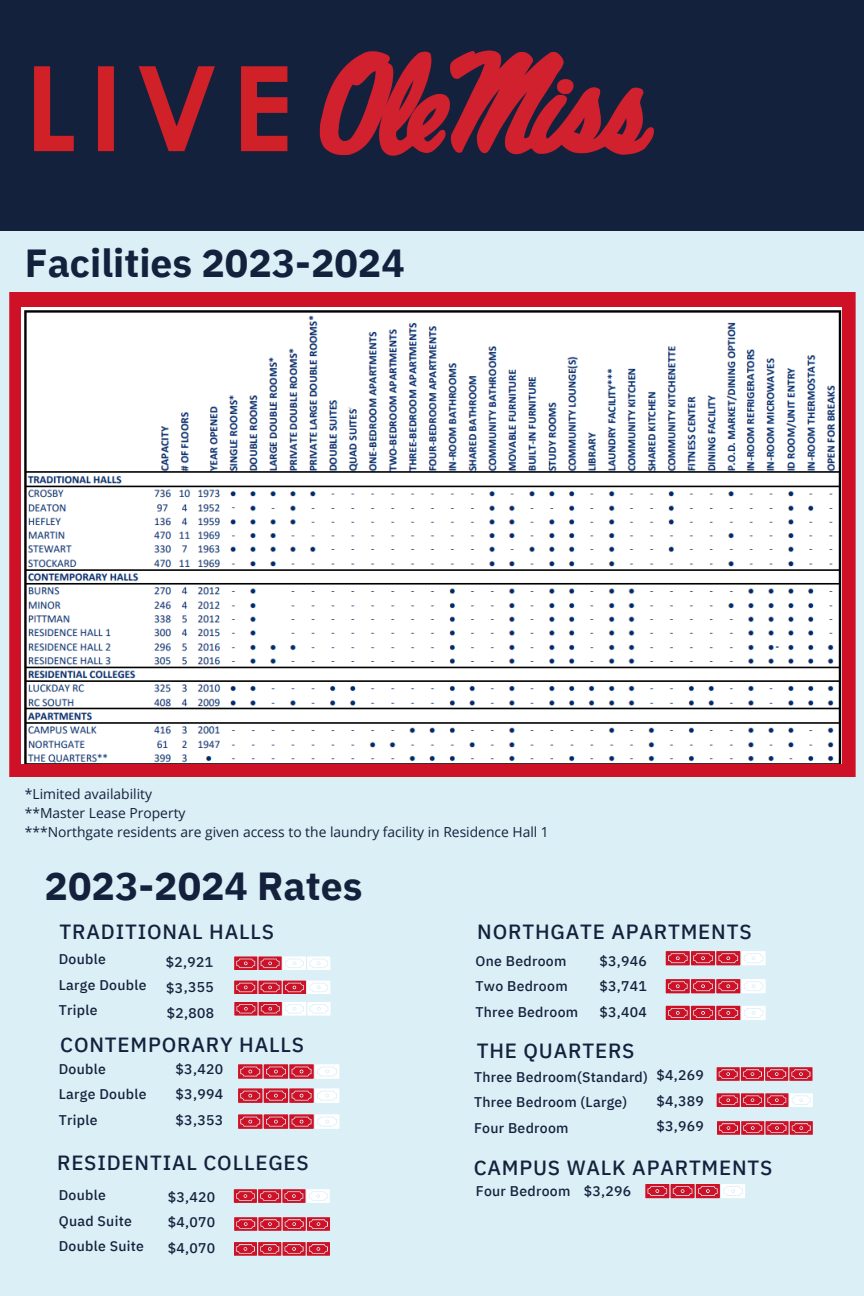
<style>
.page{position:relative;width:864px;height:1296px;background:#dbeff6}
.page>*{position:absolute;margin:0;border:0;box-sizing:border-box;transform-origin:0 0}
.t1{font:700 39.1px "IBM Plex Sans";color:#14213d}
.t2{font:500 20.5px "IBM Plex Sans";letter-spacing:.04em;color:#14213d}
.t3{font:500 14px "IBM Plex Sans";letter-spacing:.02em;color:#14213d}
.t4{font:13.85px "Open Sans";color:#14213d}
.t5{font:500 9.7px "IBM Plex Sans";color:#002868}
</style>
<div class="page">
<div style="left:0;top:0;width:864px;height:231px;background:#14213d"></div>
<img style="left:34px;top:50px;width:620px;height:106px">
<div style="left:9px;top:292px;width:847px;height:485px;background:#ce1126"></div>
<svg style="left:234px;top:956px;width:96px;height:14px"></svg>
<svg style="left:234px;top:981px;width:96px;height:13px"></svg>
<svg style="left:238px;top:1064px;width:101px;height:15px;background:#d96b79"></svg>
<svg style="left:238px;top:1088px;width:101px;height:15px;background:#da6b79"></svg>
<svg style="left:234px;top:1189px;width:96px;height:14px"></svg>
<svg style="left:234px;top:1217px;width:96px;height:14px"></svg>
<svg style="left:234px;top:1242px;width:96px;height:14px"></svg>
<svg style="left:666px;top:951px;width:100px;height:14px"></svg>
<svg style="left:666px;top:979px;width:100px;height:14px"></svg>
<svg style="left:666px;top:1006px;width:100px;height:14px"></svg>
<svg style="left:645px;top:1184px;width:100px;height:14px"></svg>
<svg style="left:234px;top:1002px;width:97px;height:14px"></svg>
<svg style="left:238px;top:1114px;width:101px;height:15px;background:#d96b79"></svg>
<svg style="left:717px;top:1121px;width:96px;height:14px"></svg>
<svg style="left:717px;top:1067px;width:96px;height:14px"></svg>
<svg style="left:717px;top:1093px;width:96px;height:14px"></svg>
<img style="left:22px;top:307px;width:819px;height:457px">
<div style="left:345px;top:390px;width:18px;height:19px;background:#fff;border-radius:50%"></div>
<p class="t1" style="left:25px;top:237px;width:381px">Facilities 2023-2024</p>
<p class="t5" style="left:776px;top:640px;width:5px">-</p>
<p class="t4" style="left:25px;top:784px;width:129px">*Limited availability</p>
<p class="t4" style="left:25px;top:803px;width:162px">**Master Lease Property</p>
<p class="t4" style="left:25px;top:823px;width:526px">***Northgate residents are given access to the laundry facility in Residence Hall 1</p>
<p class="t1" style="left:45px;top:860px;width:319px">2023-2024 Rates</p>
<p class="t2" style="left:60px;top:918px;width:216px">TRADITIONAL HALLS</p>
<p class="t3" style="left:59px;top:950px;width:49px">Double</p>
<p class="t3" style="left:59px;top:975px;width:89px">Large Double</p>
<p class="t3" style="left:59px;top:1001px;width:40px">Triple</p>
<p class="t2" style="left:477px;top:918px;width:276px">NORTHGATE APARTMENTS</p>
<p class="t3" style="left:476px;top:951px;width:92px">One Bedroom</p>
<p class="t3" style="left:476px;top:977px;width:94px">Two Bedroom</p>
<p class="t3" style="left:476px;top:1002px;width:104px">Three Bedroom</p>
<p class="t3" style="left:599px;top:951px;width:49px">$3,946</p>
<p class="t3" style="left:599px;top:977px;width:49px">$3,741</p>
<p class="t3" style="left:599px;top:1002px;width:49px">$3,404</p>
<p class="t3" style="left:166px;top:953px;width:49px;rotate:-1deg">$2,921</p>
<p class="t3" style="left:166px;top:978px;width:49px;rotate:-1deg">$3,355</p>
<p class="t3" style="left:167px;top:1004px;width:49px;rotate:-1deg">$2,808</p>
<p class="t2" style="left:60px;top:1031px;width:245px">CONTEMPORARY HALLS</p>
<p class="t3" style="left:59px;top:1060px;width:49px">Double</p>
<p class="t3" style="left:59px;top:1085px;width:89px">Large Double</p>
<p class="t3" style="left:59px;top:1111px;width:40px">Triple</p>
<p class="t2" style="left:477px;top:1037px;width:159px">THE QUARTERS</p>
<p class="t3" style="left:474px;top:1067px;width:175px">Three Bedroom(Standard)</p>
<p class="t3" style="left:474px;top:1093px;width:155px">Three Bedroom (Large)</p>
<p class="t3" style="left:474px;top:1118px;width:96px">Four Bedroom</p>
<p class="t3" style="left:176px;top:1059px;width:49px">$3,420</p>
<p class="t3" style="left:176px;top:1085px;width:49px">$3,994</p>
<p class="t3" style="left:176px;top:1110px;width:49px">$3,353</p>
<p class="t2" style="left:57px;top:1149px;width:253px">RESIDENTIAL COLLEGES</p>
<p class="t3" style="left:59px;top:1186px;width:49px">Double</p>
<p class="t3" style="left:59px;top:1211px;width:75px">Quad Suite</p>
<p class="t3" style="left:59px;top:1237px;width:87px">Double Suite</p>
<p class="t3" style="left:656px;top:1066px;width:49px">$4,269</p>
<p class="t3" style="left:656px;top:1092px;width:49px">$4,389</p>
<p class="t3" style="left:656px;top:1117px;width:49px">$3,969</p>
<p class="t2" style="left:474px;top:1153px;width:300px">CAMPUS WALK APARTMENTS</p>
<p class="t3" style="left:476px;top:1182px;width:96px">Four Bedroom</p>
<p class="t3" style="left:584px;top:1182px;width:49px">$3,296</p>
<p class="t3" style="left:168px;top:1188px;width:49px">$3,420</p>
<p class="t3" style="left:168px;top:1213px;width:49px">$4,070</p>
<p class="t3" style="left:168px;top:1239px;width:49px">$4,070</p>
</div>
